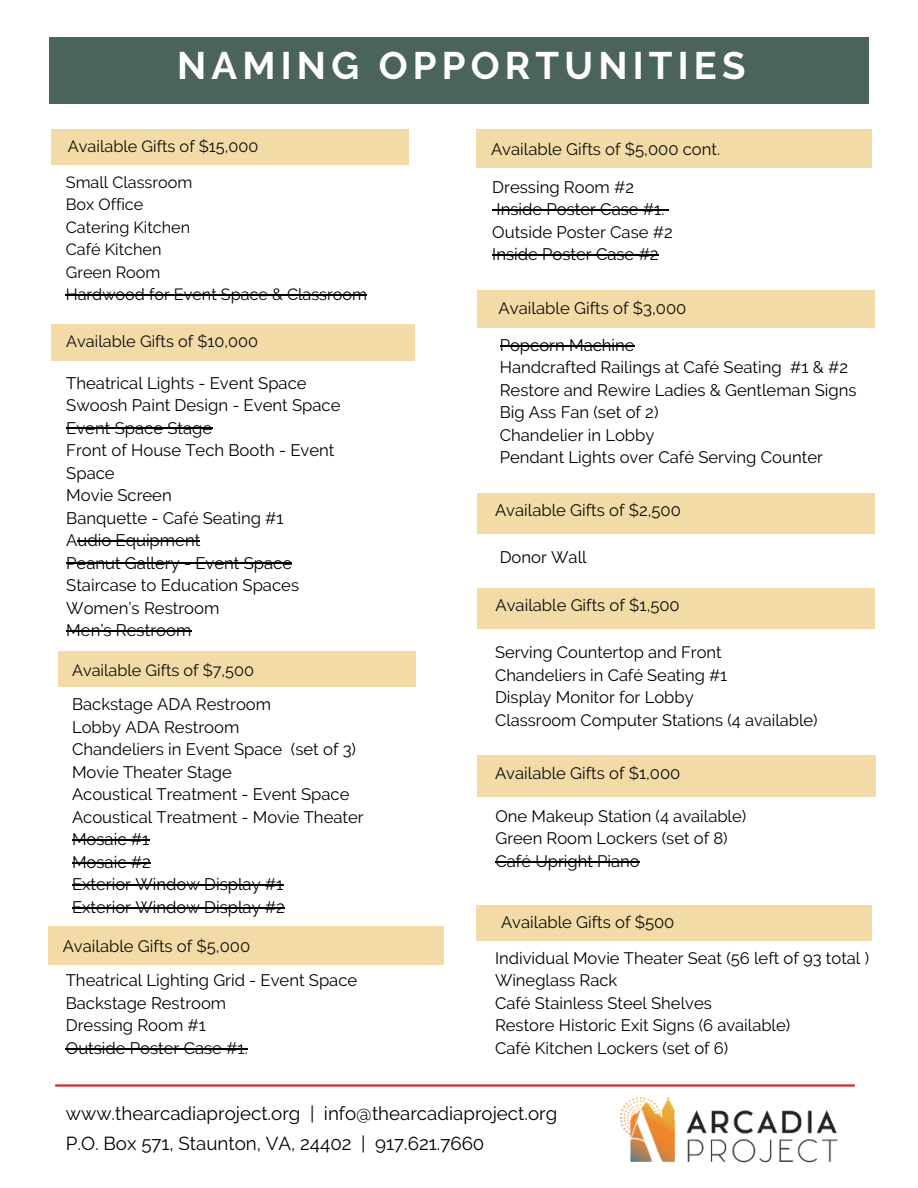
<style>
.page{position:relative;width:918px;height:1188px;background:#fff}
.page>*{position:absolute;margin:0;border:0;box-sizing:border-box;transform-origin:0 0}
.t1{font:700 38.25px "Raleway";letter-spacing:.135em;color:#fff}
.t2{font:18.75px/29.2px "Raleway";color:#000}
.t3{font:16.65px/22.5px "Raleway";color:#000}
.t4{font:16.65px "Raleway";color:#0b0b0b}
.t5{font:16.5px "Raleway";color:#000}
.t6{font:16.35px "Raleway";color:#0b0b0b}
.t7{font:16.2px "Raleway";color:#000}
</style>
<div class="page">
<img style="left:620px;top:1097px;width:218px;height:66px">
<div style="left:49px;top:37px;width:819px;height:66px;background:#4b645a"></div>
<hr style="left:55px;top:1084px;width:800px;height:3px;background:#d22630">
<div style="left:49px;top:926px;width:395px;height:38px;background:#f2dba6"></div>
<div style="left:477px;top:588px;width:398px;height:40px;background:#f2dba6"></div>
<div style="left:477px;top:756px;width:398px;height:41px;background:#f2dba6"></div>
<hr style="left:497px;top:210px;width:168px;height:1px;background:#000">
<hr style="left:492px;top:255px;width:167px;height:1px;background:#000">
<div style="left:477px;top:906px;width:395px;height:35px;background:#f2dba6"></div>
<div style="left:52px;top:324px;width:363px;height:36px;background:#f2dba6"></div>
<hr style="left:66px;top:428px;width:146px;height:1px;background:#000">
<hr style="left:78px;top:540px;width:122px;height:2px;background:#000">
<hr style="left:66px;top:563px;width:226px;height:1px;background:#000">
<hr style="left:66px;top:630px;width:125px;height:2px;background:#000">
<div style="left:477px;top:290px;width:397px;height:38px;background:#f2dba6"></div>
<hr style="left:500px;top:345px;width:135px;height:1px;background:#000">
<div style="left:59px;top:652px;width:357px;height:35px;background:#f2dba6"></div>
<hr style="left:72px;top:840px;width:77px;height:1px;background:#000">
<hr style="left:72px;top:862px;width:79px;height:1px;background:#000">
<hr style="left:72px;top:885px;width:211px;height:1px;background:#000">
<hr style="left:72px;top:907px;width:213px;height:1px;background:#000">
<div style="left:52px;top:129px;width:357px;height:36px;background:#f2dba6"></div>
<hr style="left:66px;top:295px;width:301px;height:1px;background:#000">
<hr style="left:496px;top:861px;width:144px;height:1px;background:#000">
<div style="left:477px;top:493px;width:398px;height:40px;background:#f2dba6"></div>
<hr style="left:66px;top:1048px;width:182px;height:1px;background:#000">
<div style="left:477px;top:129px;width:395px;height:38px;background:#f2dba6"></div>
<h1 class="t1" style="left:177px;top:43px;width:570px">NAMING OPPORTUNITIES</h1>
<p class="t6" style="left:68px;top:137px;width:192px">Available Gifts of $15,000</p>
<p class="t7" style="left:66px;top:172px;width:128px">Small Classroom</p>
<p class="t7" style="left:66px;top:195px;width:79px">Box Office</p>
<p class="t7" style="left:66px;top:217px;width:126px">Catering Kitchen</p>
<p class="t7" style="left:66px;top:240px;width:97px">Café Kitchen</p>
<p class="t7" style="left:66px;top:262px;width:96px">Green Room</p>
<p class="t7" style="left:66px;top:285px;width:303px">Hardwood for Event Space &amp; Classroom</p>
<p class="t6" style="left:66px;top:331px;width:193px">Available Gifts of $10,000</p>
<p class="t3" style="left:66px;top:371px;width:242px">Theatrical Lights - Event Space</p>
<p class="t3" style="left:66px;top:394px;width:276px">Swoosh Paint Design - Event Space</p>
<p class="t3" style="left:66px;top:416px;width:148px">Event Space Stage</p>
<p class="t3" style="left:66px;top:439px;width:270px">Front of House Tech Booth - Event<br>Space</p>
<p class="t3" style="left:66px;top:484px;width:107px">Movie Screen</p>
<p class="t3" style="left:66px;top:506px;width:219px">Banquette - Café Seating #1</p>
<p class="t3" style="left:66px;top:529px;width:136px">Audio Equipment</p>
<p class="t3" style="left:66px;top:551px;width:227px">Peanut Gallery - Event Space</p>
<p class="t3" style="left:66px;top:574px;width:234px">Staircase to Education Spaces</p>
<p class="t3" style="left:66px;top:596px;width:155px">Women’s Restroom</p>
<p class="t3" style="left:66px;top:619px;width:127px">Men’s Restroom</p>
<p class="t6" style="left:72px;top:661px;width:184px">Available Gifts of $7,500</p>
<p class="t3" style="left:72px;top:693px;width:201px">Backstage ADA Restroom</p>
<p class="t3" style="left:72px;top:716px;width:169px">Lobby ADA Restroom</p>
<p class="t3" style="left:72px;top:738px;width:286px">Chandeliers in Event Space (set of 3)</p>
<p class="t3" style="left:72px;top:761px;width:161px">Movie Theater Stage</p>
<p class="t3" style="left:72px;top:783px;width:279px">Acoustical Treatment - Event Space</p>
<p class="t3" style="left:72px;top:806px;width:293px">Acoustical Treatment - Movie Theater</p>
<p class="t3" style="left:72px;top:828px;width:79px">Mosaic #1</p>
<p class="t3" style="left:72px;top:851px;width:80px">Mosaic #2</p>
<p class="t3" style="left:72px;top:873px;width:213px">Exterior Window Display #1</p>
<p class="t3" style="left:72px;top:896px;width:214px">Exterior Window Display #2</p>
<p class="t4" style="left:63px;top:936px;width:189px">Available Gifts of $5,000</p>
<p class="t3" style="left:66px;top:969px;width:293px">Theatrical Lighting Grid - Event Space</p>
<p class="t3" style="left:66px;top:991px;width:162px">Backstage Restroom</p>
<p class="t3" style="left:66px;top:1014px;width:142px">Dressing Room #1</p>
<p class="t3" style="left:66px;top:1036px;width:184px">Outside Poster Case #1.</p>
<p class="t4" style="left:491px;top:139px;width:231px">Available Gifts of $5,000 cont.</p>
<p class="t3" style="left:492px;top:176px;width:143px">Dressing Room #2</p>
<p class="t3" style="left:497px;top:198px;width:169px">Inside Poster Case #1.</p>
<p class="t3" style="left:492px;top:221px;width:182px">Outside Poster Case #2</p>
<p class="t3" style="left:492px;top:243px;width:168px">Inside Poster Case #2</p>
<p class="t4" style="left:499px;top:298px;width:189px">Available Gifts of $3,000</p>
<p class="t3" style="left:500px;top:334px;width:136px">Popcorn Machine</p>
<p class="t3" style="left:500px;top:356px;width:350px">Handcrafted Railings at Café Seating #1 &amp; #2</p>
<p class="t3" style="left:500px;top:379px;width:358px">Restore and Rewire Ladies &amp; Gentleman Signs</p>
<p class="t3" style="left:500px;top:401px;width:160px">Big Ass Fan (set of 2)</p>
<p class="t3" style="left:500px;top:424px;width:156px">Chandelier in Lobby</p>
<p class="t3" style="left:500px;top:446px;width:325px">Pendant Lights over Café Serving Counter</p>
<p class="t4" style="left:495px;top:501px;width:187px">Available Gifts of $2,500</p>
<p class="t3" style="left:500px;top:546px;width:89px">Donor Wall</p>
<p class="t4" style="left:496px;top:596px;width:186px">Available Gifts of $1,500</p>
<p class="t5" style="left:495px;top:643px;width:228px">Serving Countertop and Front</p>
<p class="t5" style="left:495px;top:665px;width:234px">Chandeliers in Café Seating #1</p>
<p class="t3" style="left:495px;top:686px;width:200px">Display Monitor for Lobby</p>
<p class="t5" style="left:495px;top:710px;width:324px">Classroom Computer Stations (4 available)</p>
<p class="t4" style="left:495px;top:763px;width:187px">Available Gifts of $1,000</p>
<p class="t3" style="left:496px;top:805px;width:252px">One Makeup Station (4 available)</p>
<p class="t3" style="left:496px;top:827px;width:234px">Green Room Lockers (set of 8)</p>
<p class="t3" style="left:496px;top:850px;width:146px">Café Upright Piano</p>
<p class="t4" style="left:501px;top:912px;width:175px">Available Gifts of $500</p>
<p class="t3" style="left:495px;top:946px;width:376px">Individual Movie Theater Seat (56 left of 93 total )</p>
<p class="t3" style="left:495px;top:969px;width:124px">Wineglass Rack</p>
<p class="t3" style="left:495px;top:991px;width:218px">Café Stainless Steel Shelves</p>
<p class="t3" style="left:495px;top:1014px;width:297px">Restore Historic Exit Signs (6 available)</p>
<p class="t3" style="left:495px;top:1036px;width:235px">Café Kitchen Lockers (set of 6)</p>
<p class="t2" style="left:66px;top:1099px;width:493px">www.thearcadiaproject.org | info@thearcadiaproject.org<br>P.O. Box 571, Staunton, VA, 24402 | 917.621.7660</p>
</div>
